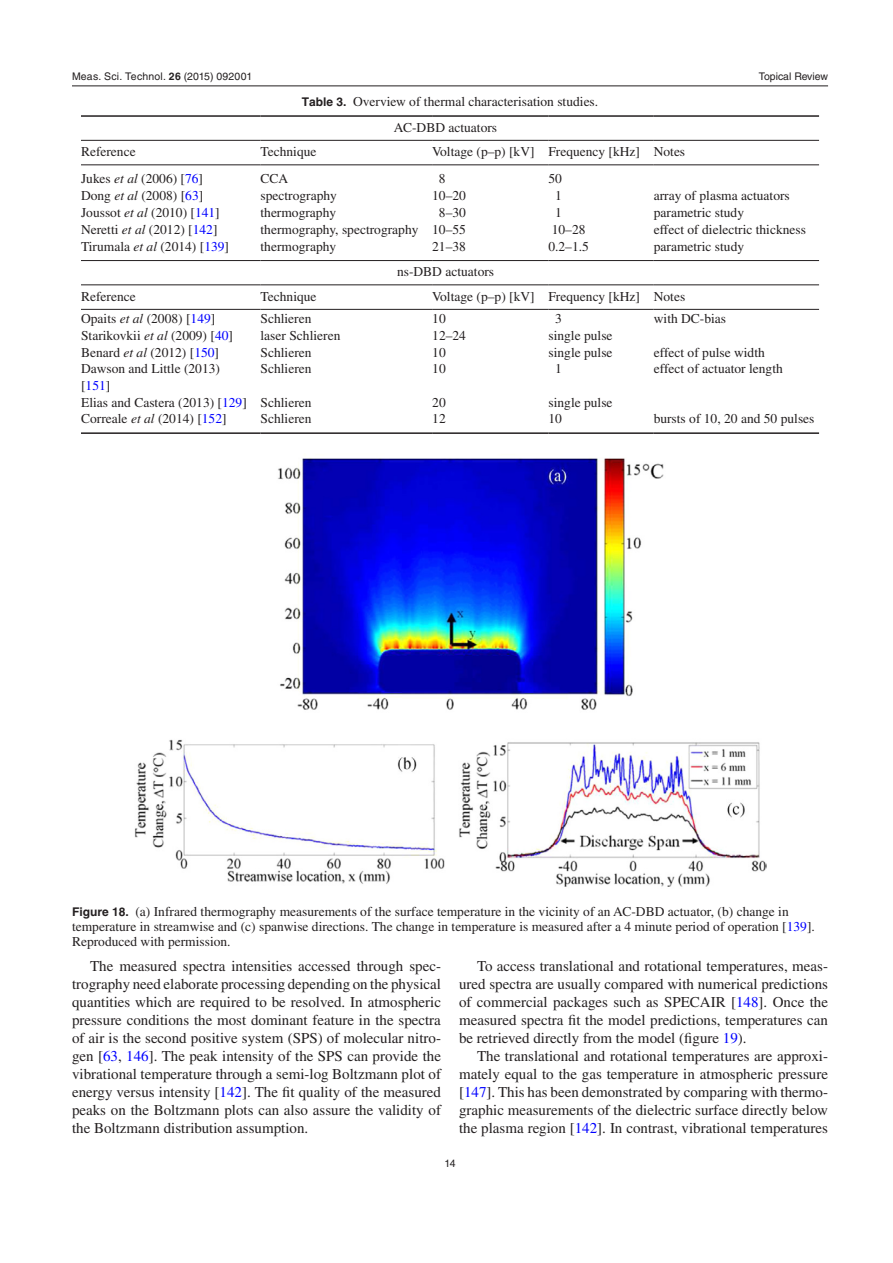
<style>
.page{position:relative;width:893px;height:1263px;background:#fff}
.page>*{position:absolute;margin:0;border:0;box-sizing:border-box;transform-origin:0 0}
.t1{font:15px/18px "Times LT Std";color:#231f20;text-align:justify}
.t2{font:13.5px/15px "Times LT Std";color:#231f20}
.t3{font:10.5px "Helvetica LT Std";letter-spacing:.005em;color:#231f20}
.s1{font-family:"Helvetica";font-weight:700}
.s2{font-family:"Helvetica"}
.s3{font-family:"Helvetica LT Std";font-weight:700;font-size:12px}
.s4{font-family:"STIX General"}
.s5{font-style:italic}
.s6{color:#00f}
</style>
<div class="page">
<hr style="left:72px;top:86px;width:756px;height:1px;background:#231f20">
<img style="left:134px;top:458px;width:632px;height:429px">
<hr style="left:81px;top:115px;width:179px;height:2px;background:#231f20">
<hr style="left:260px;top:115px;width:172px;height:2px;background:#231f20">
<hr style="left:432px;top:115px;width:116px;height:2px;background:#231f20">
<hr style="left:548px;top:115px;width:106px;height:2px;background:#231f20">
<hr style="left:654px;top:115px;width:165px;height:2px;background:#231f20">
<hr style="left:81px;top:140px;width:179px;height:1px;background:#231f20">
<hr style="left:260px;top:140px;width:172px;height:1px;background:#231f20">
<hr style="left:432px;top:140px;width:116px;height:1px;background:#231f20">
<hr style="left:548px;top:140px;width:106px;height:1px;background:#231f20">
<hr style="left:654px;top:140px;width:165px;height:1px;background:#231f20">
<hr style="left:81px;top:164px;width:179px;height:1px;background:#231f20">
<hr style="left:260px;top:164px;width:172px;height:1px;background:#231f20">
<hr style="left:432px;top:164px;width:116px;height:1px;background:#231f20">
<hr style="left:548px;top:164px;width:106px;height:1px;background:#231f20">
<hr style="left:654px;top:164px;width:165px;height:1px;background:#231f20">
<hr style="left:81px;top:284px;width:179px;height:1px;background:#231f20">
<hr style="left:260px;top:284px;width:172px;height:1px;background:#231f20">
<hr style="left:432px;top:284px;width:116px;height:1px;background:#231f20">
<hr style="left:548px;top:284px;width:106px;height:1px;background:#231f20">
<hr style="left:654px;top:284px;width:165px;height:1px;background:#231f20">
<hr style="left:81px;top:432px;width:179px;height:2px;background:#231f20">
<hr style="left:260px;top:432px;width:172px;height:2px;background:#231f20">
<hr style="left:432px;top:432px;width:116px;height:2px;background:#231f20">
<hr style="left:548px;top:432px;width:106px;height:2px;background:#231f20">
<hr style="left:81px;top:309px;width:179px;height:1px;background:#231f20">
<hr style="left:260px;top:309px;width:172px;height:1px;background:#231f20">
<hr style="left:432px;top:309px;width:116px;height:1px;background:#231f20">
<hr style="left:548px;top:309px;width:106px;height:1px;background:#231f20">
<hr style="left:654px;top:309px;width:165px;height:1px;background:#231f20">
<hr style="left:654px;top:432px;width:165px;height:2px;background:#231f20">
<hr style="left:81px;top:260px;width:179px;height:1px;background:#231f20">
<hr style="left:260px;top:260px;width:172px;height:1px;background:#231f20">
<hr style="left:432px;top:260px;width:116px;height:1px;background:#231f20">
<hr style="left:548px;top:260px;width:106px;height:1px;background:#231f20">
<hr style="left:654px;top:260px;width:165px;height:1px;background:#231f20">
<p class="t3" style="left:72px;top:70px;width:182px">Meas. Sci. Technol. <span class="s1">26</span> (<span class="s2">2015</span>) 092001</p>
<p class="t2" style="left:394px;top:89px;width:206px;line-height:25.3px;text-indent:-92px"><span class="s3">Table 3.</span> Overview of thermal characterisation studies.<br>AC-DBD actuators</p>
<p class="t3" style="left:759px;top:70px;width:71px">Topical Review</p>
<p class="t2" style="left:81px;top:144px;width:56px">Reference</p>
<p class="t2" style="left:260px;top:144px;width:58px">Technique</p>
<p class="t2" style="left:432px;top:144px;width:255px">Voltage (p<span class="s4">–</span>p) [kV] Frequency [kHz] Notes</p>
<p class="t2" style="left:81px;top:171px;width:124px">Jukes <span class="s5">et al</span> (2006) [<span class="s6">76</span>]</p>
<p class="t2" style="left:260px;top:171px;width:29px">CCA</p>
<p class="t2" style="left:439px;top:171px;width:8px">8</p>
<p class="t2" style="left:548px;top:171px;width:15px">50</p>
<p class="t2" style="left:81px;top:188px;width:124px">Dong <span class="s5">et al</span> (2008) [<span class="s6">63</span>]</p>
<p class="t2" style="left:260px;top:188px;width:78px">spectrography</p>
<p class="t2" style="left:432px;top:188px;width:35px">10<span class="s4">–</span>20</p>
<p class="t2" style="left:555px;top:188px;width:8px">1</p>
<p class="t2" style="left:654px;top:188px;width:138px">array of plasma actuators</p>
<p class="t2" style="left:81px;top:205px;width:140px">Joussot <span class="s5">et al</span> (2010) [<span class="s6">141</span>]</p>
<p class="t2" style="left:260px;top:205px;width:77px">thermography</p>
<p class="t2" style="left:439px;top:205px;width:28px">8<span class="s4">–</span>30</p>
<p class="t2" style="left:555px;top:205px;width:8px">1</p>
<p class="t2" style="left:654px;top:205px;width:92px">parametric study</p>
<p class="t2" style="left:81px;top:222px;width:138px">Neretti <span class="s5">et al</span> (2012) [<span class="s6">142</span>]</p>
<p class="t2" style="left:260px;top:222px;width:207px">thermography, spectrography 10<span class="s4">–</span>55</p>
<p class="t2" style="left:552px;top:222px;width:35px">10<span class="s4">–</span>28</p>
<p class="t2" style="left:654px;top:222px;width:154px">effect of dielectric thickness</p>
<p class="t2" style="left:81px;top:238px;width:150px">Tirumala <span class="s5">et al</span> (2014) [<span class="s6">139</span>]</p>
<p class="t2" style="left:261px;top:238px;width:77px">thermography</p>
<p class="t2" style="left:432px;top:239px;width:35px">21<span class="s4">–</span>38</p>
<p class="t2" style="left:548px;top:239px;width:42px">0.2<span class="s4">–</span>1.5</p>
<p class="t2" style="left:654px;top:238px;width:92px">parametric study</p>
<p class="t2" style="left:397px;top:264px;width:99px">ns-DBD actuators</p>
<p class="t2" style="left:81px;top:289px;width:56px">Reference</p>
<p class="t2" style="left:261px;top:289px;width:58px">Technique</p>
<p class="t2" style="left:432px;top:289px;width:255px">Voltage (p<span class="s4">–</span>p) [kV] Frequency [kHz] Notes</p>
<p class="t2" style="left:81px;top:311px;width:136px">Opaits <span class="s5">et al</span> (2008) [<span class="s6">149</span>]</p>
<p class="t2" style="left:261px;top:311px;width:52px">Schlieren</p>
<p class="t2" style="left:432px;top:311px;width:15px">10</p>
<p class="t2" style="left:555px;top:311px;width:8px">3</p>
<p class="t2" style="left:654px;top:311px;width:74px">with DC-bias</p>
<p class="t2" style="left:81px;top:328px;width:153px">Starikovkii <span class="s5">et al</span> (2009) [<span class="s6">40</span>]</p>
<p class="t2" style="left:261px;top:328px;width:81px">laser Schlieren</p>
<p class="t2" style="left:432px;top:328px;width:35px">12<span class="s4">–</span>24</p>
<p class="t2" style="left:548px;top:328px;width:66px">single pulse</p>
<p class="t2" style="left:81px;top:345px;width:139px">Benard <span class="s5">et al</span> (2012) [<span class="s6">150</span>]</p>
<p class="t2" style="left:261px;top:345px;width:52px">Schlieren</p>
<p class="t2" style="left:432px;top:345px;width:15px">10</p>
<p class="t2" style="left:548px;top:345px;width:66px">single pulse</p>
<p class="t2" style="left:654px;top:345px;width:113px">effect of pulse width</p>
<p class="t2" style="left:81px;top:361px;width:140px;line-height:16.5px">Dawson and Little (2013) [<span class="s6">151</span>]</p>
<p class="t2" style="left:261px;top:361px;width:52px">Schlieren</p>
<p class="t2" style="left:432px;top:361px;width:15px">10</p>
<p class="t2" style="left:555px;top:361px;width:8px">1</p>
<p class="t2" style="left:654px;top:361px;width:130px">effect of actuator length</p>
<p class="t2" style="left:81px;top:395px;width:232px">Elias and Castera (2013) [<span class="s6">129</span>] Schlieren</p>
<p class="t2" style="left:432px;top:395px;width:15px">20</p>
<p class="t2" style="left:548px;top:395px;width:66px">single pulse</p>
<p class="t2" style="left:81px;top:411px;width:147px">Correale <span class="s5">et al</span> (2014) [<span class="s6">152</span>]</p>
<p class="t2" style="left:261px;top:411px;width:52px">Schlieren</p>
<p class="t2" style="left:432px;top:411px;width:15px">12</p>
<p class="t2" style="left:548px;top:411px;width:15px">10</p>
<p class="t2" style="left:654px;top:411px;width:162px">bursts of 10, 20 and 50 pulses</p>
<p class="t2" style="left:72px;top:903px;width:744px"><span class="s3">Figure 18.</span> (a) Infrared thermography measurements of the surface temperature in the vicinity of an AC-DBD actuator, (b) change in temperature in streamwise and (c) spanwise directions. The change in temperature is measured after a 4 minute period of operation [<span class="s6">139</span>].<br>Reproduced with permission.</p>
<p class="t1" style="left:72px;top:957px;width:371px;text-indent:18px">The measured spectra intensities accessed through spec&shy;trography need elaborate processing depending on the physical quantities which are required to be resolved. In atmospheric pressure conditions the most dominant feature in the spectra of air is the second positive system (SPS) of molecular nitro&shy;gen [<span class="s6">63</span>, <span class="s6">146</span>]. The peak intensity of the SPS can provide the vibrational temperature through a semi-log Boltzmann plot of energy versus intensity [<span class="s6">142</span>]. The fit quality of the measured peaks on the Boltzmann plots can also assure the validity of the Boltzmann distribution assumption.</p>
<p class="t1" style="left:459px;top:957px;width:371px;text-indent:18px">To access translational and rotational temperatures, meas&shy;ured spectra are usually compared with numerical predictions of commercial packages such as SPECAIR [<span class="s6">148</span>]. Once the measured spectra fit the model predictions, temperatures can be retrieved directly from the model (figure <span class="s6">19</span>).</p>
<p class="t1" style="left:459px;top:1047px;width:370px;text-indent:18px">The translational and rotational temperatures are approxi&shy;mately equal to the gas temperature in atmospheric pressure [<span class="s6">147</span>]. This has been demonstrated by comparing with thermo&shy;graphic measurements of the dielectric surface directly below the plasma region [<span class="s6">142</span>]. In contrast, vibrational temperatures</p>
<p class="t3" style="left:444px;top:1157px;width:13px">14</p>
</div>
